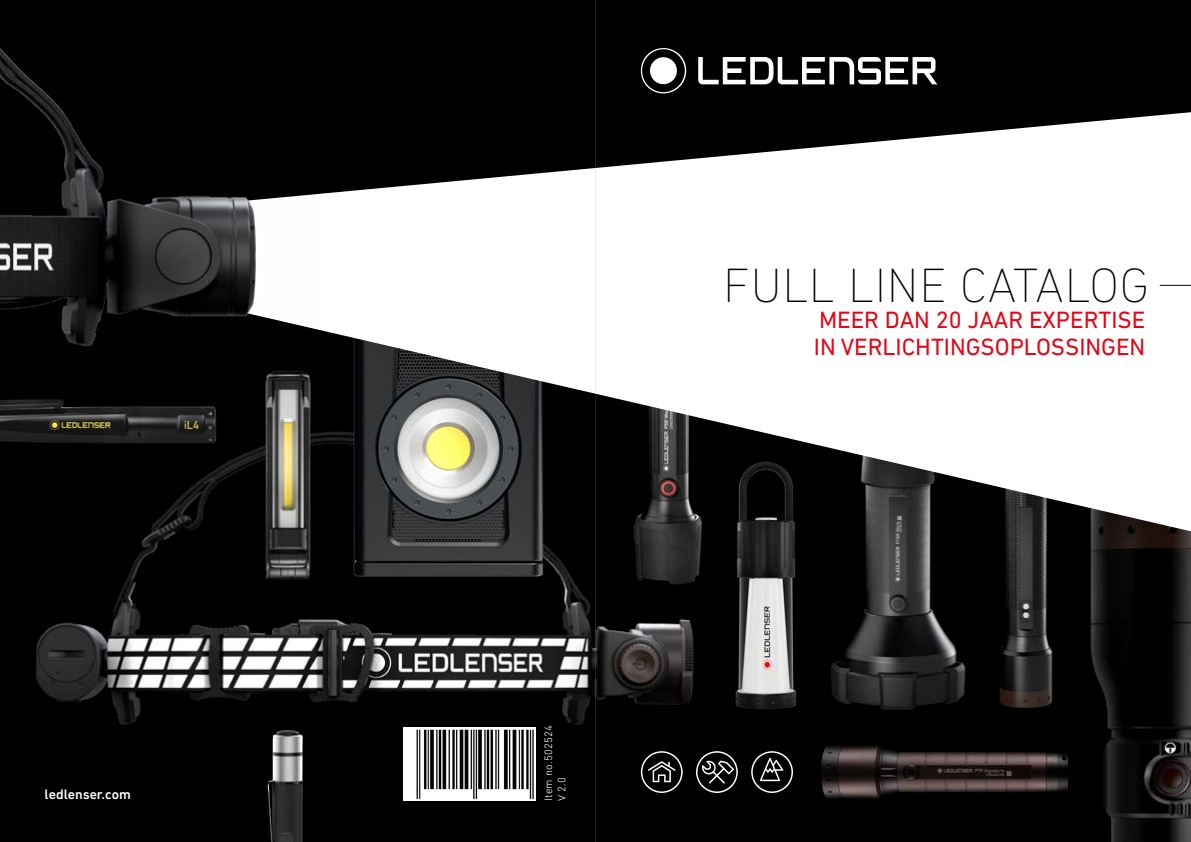
<style>
.page{position:relative;width:1191px;height:842px;background:#000}
.page>*{position:absolute;margin:0;border:0;box-sizing:border-box;transform-origin:0 0}
.t1{font:200 49px "DIN Next LT Pro";letter-spacing:.015em;color:#000}
.t2{font:24px/27px "DIN Next LT Pro";color:#e30616}
.t3{font:500 14px "DIN Next LT Pro";color:#fff}
.t4{font:300 11px/13.5px "DIN Next LT Pro";letter-spacing:.02em;color:#fff}
</style>
<div class="page">
<img style="left:831px;top:531px;width:135px;height:179px">
<img style="left:784px;top:531px;width:13px;height:178px">
<img style="left:999px;top:531px;width:51px;height:177px">
<img style="left:821px;top:746px;width:229px;height:52px">
<img style="left:1050px;top:531px;width:141px;height:311px">
<img style="left:36px;top:487px;width:748px;height:269px">
<img style="left:246px;top:531px;width:82px;height:67px">
<img style="left:614px;top:531px;width:102px;height:96px">
<img style="left:0;top:406px;width:191px;height:38px">
<img style="left:264px;top:724px;width:50px;height:118px">
<img style="left:342px;top:531px;width:218px;height:59px">
<svg style="left:191px;top:112px;width:1000px;height:419px;fill:#fff"></svg>
<svg style="left:641px;top:48px;width:45px;height:45px"></svg>
<div style="left:650px;top:57px;width:27px;height:27px;background:#fff;border-radius:50%"></div>
<svg style="left:698px;top:57px;width:239px;height:27px"></svg>
<hr style="left:1159px;top:285px;width:32px;height:1px;background:#000">
<img style="left:403px;top:727px;width:132px;height:74px">
<img style="left:0;top:48px;width:316px;height:358px">
<svg style="left:641px;top:751px;width:41px;height:42px"></svg>
<svg style="left:696px;top:751px;width:42px;height:42px"></svg>
<svg style="left:751px;top:751px;width:42px;height:42px"></svg>
<hr style="left:595px;top:0;width:1px;height:842px;background:#9d9d9c">
<p class="t3" style="left:45px;top:786px;width:88px">ledlenser.com</p>
<p class="t4" style="left:541px;top:801px;width:77px;rotate:-90deg">Item no.502524<br>V 2.0</p>
<h1 class="t1" style="left:723px;top:257px;width:427px">FULL LINE CATALOG</h1>
<p class="t2" style="left:814px;top:306px;width:333px">MEER DAN 20 JAAR EXPERTISE<br>IN VERLICHTINGSOPLOSSINGEN</p>
</div>
